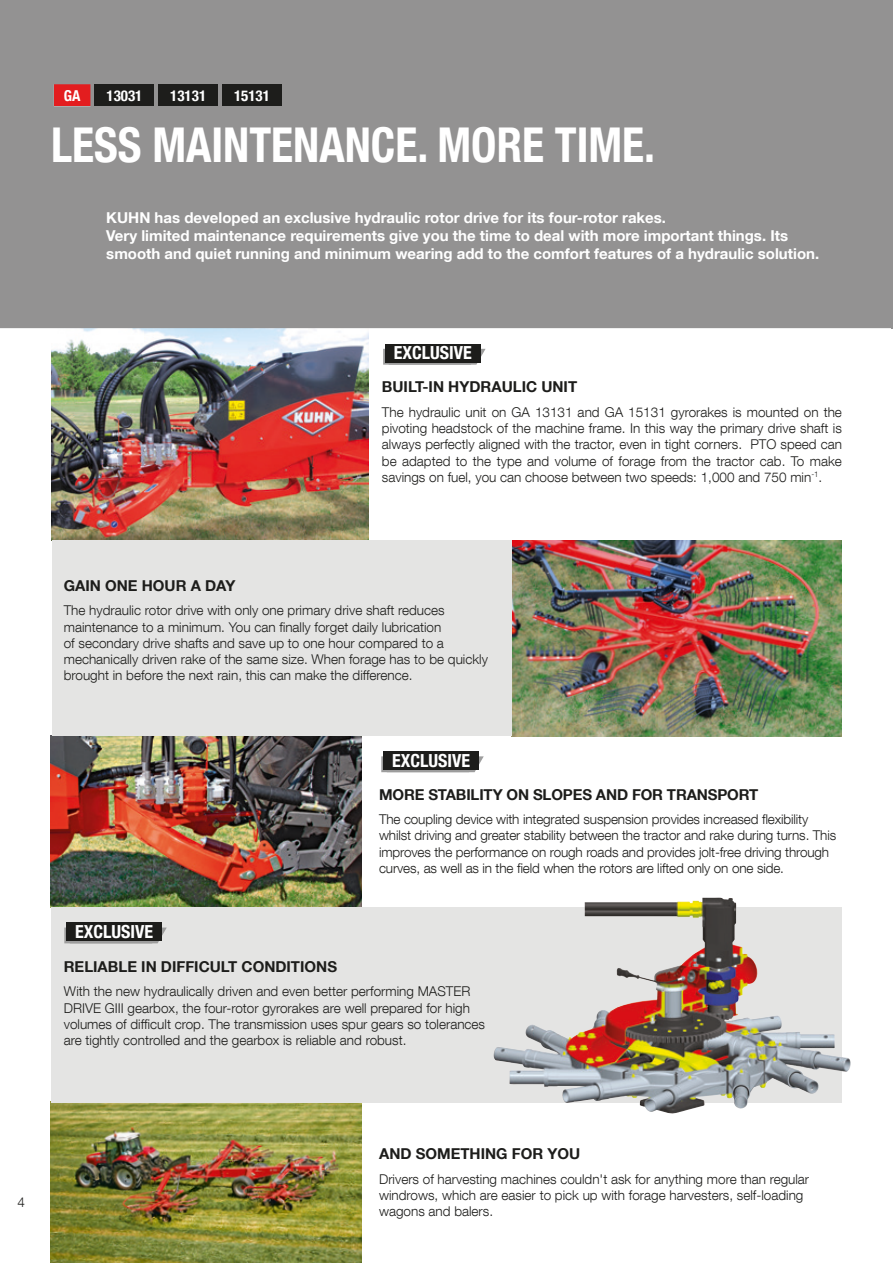
<style>
.page{position:relative;width:893px;height:1263px;background:#fff}
.page>*{position:absolute;margin:0;border:0;box-sizing:border-box;transform-origin:0 0}
.t1{font:700 condensed 48px "Helvetica Neue LT Com";color:#fff;scale:.95 1}
.t2{font:700 condensed 18px "Helvetica Neue LT Com";color:#fff}
.t3{font:700 15px/18px "Helvetica Neue LT Com";color:#fff}
.t4{font:700 15px "Helvetica Neue LT Com";color:#1d1d1b}
.t5{font:700 condensed 15px "Helvetica Neue LT Com";color:#fff}
.t6{font:300 13.5px/16.2px "Helvetica Neue LT Com";color:#1d1d1b}
</style>
<div class="page">
<img style="left:51px;top:328px;width:317px;height:212px">
<img style="left:511px;top:540px;width:331px;height:196px">
<img style="left:51px;top:736px;width:311px;height:171px">
<img style="left:51px;top:1102px;width:311px;height:161px">
<svg style="left:52px;top:907px;width:790px;height:196px;fill:#e4e4e3"></svg>
<img style="left:569px;top:898px;width:146px;height:140px">
<div style="left:52px;top:540px;width:459px;height:196px;background:#e4e4e3"></div>
<div style="left:0;top:0;width:891px;height:328px;background:#939292"></div>
<div style="left:158px;top:85px;width:60px;height:21px;background:#1d1d1b"></div>
<div style="left:222px;top:85px;width:60px;height:21px;background:#1d1d1b"></div>
<div style="left:95px;top:85px;width:59px;height:21px;background:#1d1d1b"></div>
<hr style="left:891px;top:0;width:2px;height:328px;background:#939292">
<svg style="left:383px;top:349px;width:103px;height:16px"></svg>
<div style="left:385px;top:344px;width:96px;height:18px;background:#1d1d1b"></div>
<svg style="left:381px;top:756px;width:103px;height:16px"></svg>
<div style="left:383px;top:751px;width:96px;height:19px;background:#1d1d1b"></div>
<svg style="left:64px;top:927px;width:103px;height:16px"></svg>
<div style="left:66px;top:922px;width:96px;height:19px;background:#1d1d1b"></div>
<p class="t5" style="left:64px;top:86px;width:18px">GA</p>
<p class="t5" style="left:106px;top:86px;width:37px">13031</p>
<p class="t5" style="left:170px;top:86px;width:37px">13131</p>
<p class="t5" style="left:234px;top:86px;width:37px">15131</p>
<h1 class="t1" style="left:51px;top:116px;width:637px">LESS MAINTENANCE. MORE TIME.</h1>
<p class="t3" style="left:106px;top:209px;width:714px">KUHN has developed an exclusive hydraulic rotor drive for its four-rotor rakes.<br>Very limited maintenance requirements give you the time to deal with more important things. Its smooth and quiet running and minimum wearing add to the comfort features of a hydraulic solution.</p>
<h2 class="t2" style="left:394px;top:342px;width:79px">EXCLUSIVE</h2>
<p class="t4" style="left:382px;top:378px;width:197px">BUILT-IN HYDRAULIC UNIT</p>
<p class="t6" style="left:382px;top:404px;width:461px;text-align:justify">The hydraulic unit on GA 13131 and GA 15131 gyrorakes is mounted on the pivoting headstock of the machine frame. In this way the primary drive shaft is always perfectly aligned with the tractor, even in tight corners. PTO speed can be adapted to the type and volume of forage from the tractor cab. To make savings on fuel, you can choose between two speeds: 1,000 and 750 min<sup>-1</sup>.</p>
<p class="t4" style="left:64px;top:576px;width:173px">GAIN ONE HOUR A DAY</p>
<p class="t6" style="left:64px;top:602px;width:426px">The hydraulic rotor drive with only one primary drive shaft reduces maintenance to a minimum. You can finally forget daily lubrication<br>of secondary drive shafts and save up to one hour compared to a mechanically driven rake of the same size. When forage has to be quickly brought in before the next rain, this can make the difference.</p>
<h2 class="t2" style="left:392px;top:750px;width:79px">EXCLUSIVE</h2>
<h2 class="t2" style="left:75px;top:921px;width:79px">EXCLUSIVE</h2>
<p class="t4" style="left:379px;top:785px;width:381px">MORE STABILITY ON SLOPES AND FOR TRANSPORT</p>
<p class="t6" style="left:379px;top:811px;width:459px">The coupling device with integrated suspension provides increased flexibility whilst driving and greater stability between the tractor and rake during turns. This improves the performance on rough roads and provides jolt-free driving through curves, as well as in the field when the rotors are lifted only on one side.</p>
<p class="t4" style="left:64px;top:957px;width:275px">RELIABLE IN DIFFICULT CONDITIONS</p>
<p class="t6" style="left:64px;top:983px;width:423px">With the new hydraulically driven and even better performing MASTER DRIVE GIII gearbox, the four-rotor gyrorakes are well prepared for high volumes of difficult crop. The transmission uses spur gears so tolerances are tightly controlled and the gearbox is reliable and robust.</p>
<p class="t6" style="left:18px;top:1193px;width:9px">4</p>
<p class="t4" style="left:379px;top:1144px;width:203px">AND SOMETHING FOR YOU</p>
<p class="t6" style="left:379px;top:1170px;width:432px">Drivers of harvesting machines couldn't ask for anything more than regular windrows, which are easier to pick up with forage harvesters, self-loading wagons and balers.</p>
</div>
